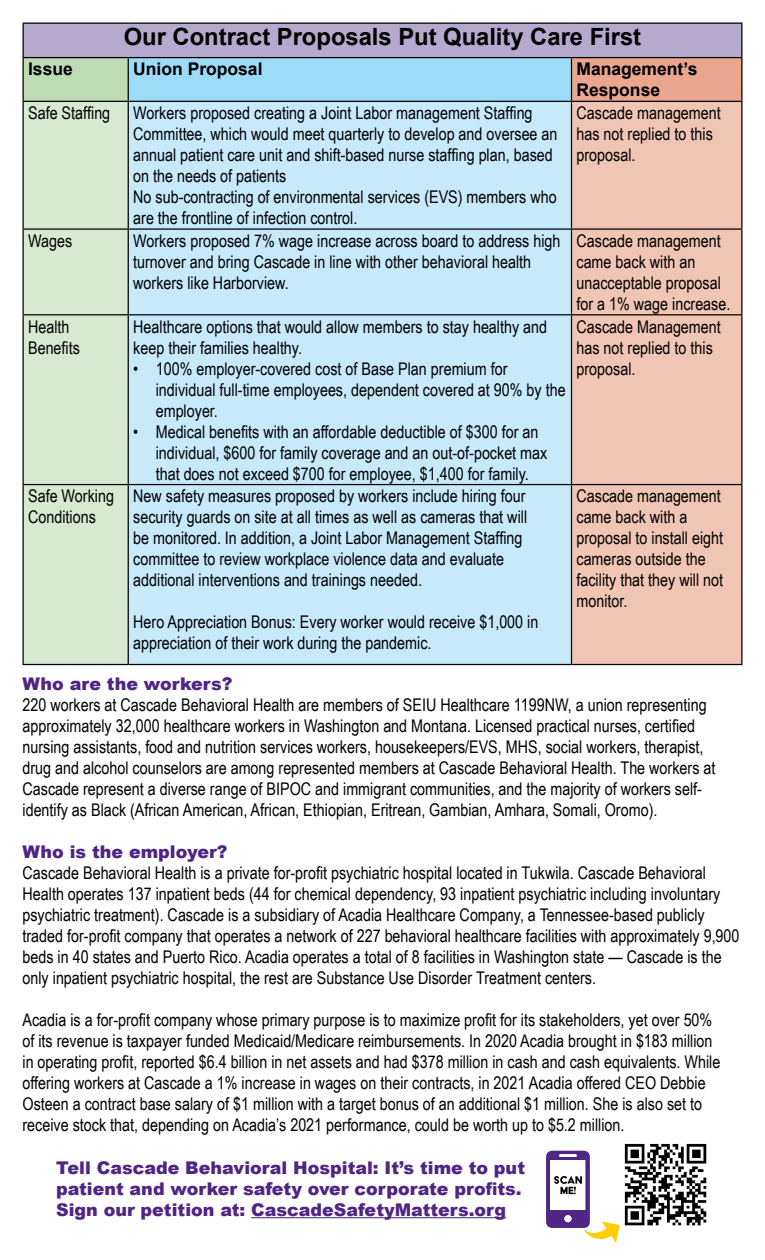
<style>
.page{position:relative;width:765px;height:1260px;background:#fff}
.page>*{position:absolute;margin:0;border:0;box-sizing:border-box;transform-origin:0 0}
.t1{font:700 23.75px "Arial";color:#000}
.t2{font:17.5px/21px "Arial Narrow";color:#000}
.t3{font:900 17.5px/21px "Arial";color:#4f2683}
.t4{font:700 17.5px/21px "Arial";color:#000}
</style>
<div class="page">
<div style="left:23px;top:23px;width:719px;height:35px;background:#b5a9ce"></div>
<div style="left:23px;top:58px;width:105px;height:43px;background:#bfdbb5"></div>
<div style="left:128px;top:58px;width:444px;height:43px;background:#9ddcf9"></div>
<div style="left:572px;top:58px;width:170px;height:43px;background:#eaa68f"></div>
<div style="left:24px;top:102px;width:104px;height:562px;background:#d8e9d2"></div>
<div style="left:129px;top:102px;width:442px;height:562px;background:#c7eafb"></div>
<div style="left:572px;top:102px;width:169px;height:562px;background:#f0c5b4"></div>
<hr style="left:22px;top:22px;width:106px;height:2px;background:#000">
<hr style="left:22px;top:24px;width:2px;height:33px;background:#000">
<hr style="left:128px;top:22px;width:444px;height:2px;background:#000">
<hr style="left:572px;top:22px;width:171px;height:2px;background:#000">
<hr style="left:741px;top:24px;width:1px;height:33px;background:#000">
<hr style="left:22px;top:57px;width:106px;height:1px;background:#000">
<hr style="left:22px;top:58px;width:2px;height:43px;background:#000">
<hr style="left:128px;top:57px;width:444px;height:1px;background:#000">
<hr style="left:128px;top:58px;width:1px;height:43px;background:#000">
<hr style="left:572px;top:57px;width:171px;height:1px;background:#000">
<hr style="left:571px;top:58px;width:1px;height:43px;background:#000">
<hr style="left:741px;top:58px;width:1px;height:43px;background:#000">
<hr style="left:22px;top:101px;width:106px;height:1px;background:#000">
<hr style="left:22px;top:102px;width:2px;height:126px;background:#000">
<hr style="left:128px;top:101px;width:444px;height:1px;background:#000">
<hr style="left:128px;top:102px;width:1px;height:126px;background:#000">
<hr style="left:572px;top:101px;width:171px;height:1px;background:#000">
<hr style="left:571px;top:102px;width:1px;height:126px;background:#000">
<hr style="left:741px;top:102px;width:1px;height:126px;background:#000">
<hr style="left:22px;top:228px;width:106px;height:2px;background:#000">
<hr style="left:22px;top:230px;width:2px;height:84px;background:#000">
<hr style="left:128px;top:228px;width:444px;height:2px;background:#000">
<hr style="left:128px;top:230px;width:1px;height:84px;background:#000">
<hr style="left:572px;top:228px;width:171px;height:2px;background:#000">
<hr style="left:571px;top:230px;width:1px;height:84px;background:#000">
<hr style="left:741px;top:230px;width:1px;height:84px;background:#000">
<hr style="left:22px;top:314px;width:106px;height:1px;background:#000">
<hr style="left:22px;top:315px;width:2px;height:169px;background:#000">
<hr style="left:128px;top:314px;width:444px;height:1px;background:#000">
<hr style="left:128px;top:315px;width:1px;height:169px;background:#000">
<hr style="left:572px;top:314px;width:171px;height:1px;background:#000">
<hr style="left:571px;top:315px;width:1px;height:169px;background:#000">
<hr style="left:741px;top:315px;width:1px;height:169px;background:#000">
<hr style="left:22px;top:484px;width:106px;height:1px;background:#000">
<hr style="left:22px;top:485px;width:2px;height:179px;background:#000">
<hr style="left:128px;top:484px;width:444px;height:1px;background:#000">
<hr style="left:128px;top:485px;width:1px;height:179px;background:#000">
<hr style="left:572px;top:484px;width:171px;height:1px;background:#000">
<hr style="left:571px;top:485px;width:1px;height:179px;background:#000">
<hr style="left:741px;top:485px;width:1px;height:179px;background:#000">
<hr style="left:22px;top:664px;width:106px;height:1px;background:#000">
<hr style="left:128px;top:664px;width:444px;height:1px;background:#000">
<hr style="left:572px;top:664px;width:171px;height:1px;background:#000">
<hr style="left:251px;top:1217px;width:255px;height:1px;background:#4f2683">
<img style="left:624px;top:1143px;width:83px;height:83px">
<svg style="left:546px;top:1151px;width:73px;height:91px"></svg>
<h1 class="t1" style="left:124px;top:20px;width:519px">Our Contract Proposals Put Quality Care First</h1>
<p class="t4" style="left:28px;top:59px;width:46px">Issue</p>
<p class="t4" style="left:133px;top:59px;width:131px">Union Proposal</p>
<p class="t4" style="left:577px;top:59px;width:122px">Management’s<br>Response</p>
<p class="t2" style="left:28px;top:102px;width:84px">Safe Staffing</p>
<p class="t2" style="left:133px;top:102px;width:426px">Workers proposed creating a Joint Labor management Staffing Committee, which would meet quarterly to develop and oversee an annual patient care unit and shift-based nurse staffing plan, based on the needs of patients<br>No sub-contracting of environmental services (EVS) members who are the frontline of infection control.</p>
<p class="t2" style="left:577px;top:102px;width:146px">Cascade management has not replied to this proposal.</p>
<p class="t2" style="left:28px;top:229px;width:46px">Wages</p>
<p class="t2" style="left:133px;top:229px;width:429px">Workers proposed 7% wage increase across board to address high turnover and bring Cascade in line with other behavioral health workers like Harborview.</p>
<p class="t2" style="left:577px;top:229px;width:155px">Cascade management came back with an unacceptable proposal for a 1% wage increase.</p>
<p class="t2" style="left:28px;top:315px;width:53px">Health<br>Benefits</p>
<p class="t2" style="left:133px;top:315px;width:415px">Healthcare options that would allow members to stay healthy and keep their families healthy.</p>
<p class="t2" style="left:156px;top:357px;width:412px;text-indent:-23px">• 100% employer-covered cost of Base Plan premium for individual full-time employees, dependent covered at 90% by the employer.</p>
<p class="t2" style="left:156px;top:420px;width:393px;text-indent:-23px">• Medical benefits with an affordable deductible of $300 for an individual, $600 for family coverage and an out-of-pocket max that does not exceed $700 for employee, $1,400 for family.</p>
<p class="t2" style="left:577px;top:315px;width:146px">Cascade Management has not replied to this proposal.</p>
<p class="t2" style="left:28px;top:485px;width:87px">Safe Working<br>Conditions</p>
<p class="t2" style="left:133px;top:485px;width:395px">New safety measures proposed by workers include hiring four security guards on site at all times as well as cameras that will be monitored. In addition, a Joint Labor Management Staffing committee to review workplace violence data and evaluate additional interventions and trainings needed.</p>
<p class="t2" style="left:133px;top:611px;width:407px">Hero Appreciation Bonus: Every worker would receive $1,000 in appreciation of their work during the pandemic.</p>
<p class="t2" style="left:577px;top:485px;width:148px">Cascade management came back with a proposal to install eight cameras outside the facility that they will not monitor.</p>
<p class="t3" style="left:23px;top:673px;width:212px">Who are the workers?</p>
<p class="t2" style="left:23px;top:694px;width:694px">220 workers at Cascade Behavioral Health are members of SEIU Healthcare 1199NW, a union representing approximately 32,000 healthcare workers in Washington and Montana. Licensed practical nurses, certified nursing assistants, food and nutrition services workers, housekeepers/EVS, MHS, social workers, therapist, drug and alcohol counselors are among represented members at Cascade Behavioral Health. The workers at Cascade represent a diverse range of BIPOC and immigrant communities, and the majority of workers self&shy;identify as Black (African American, African, Ethiopian, Eritrean, Gambian, Amhara, Somali, Oromo).</p>
<p class="t3" style="left:23px;top:841px;width:207px">Who is the employer?</p>
<p class="t2" style="left:23px;top:862px;width:719px">Cascade Behavioral Health is a private for-profit psychiatric hospital located in Tukwila. Cascade Behavioral Health operates 137 inpatient beds (44 for chemical dependency, 93 inpatient psychiatric including involuntary psychiatric treatment). Cascade is a subsidiary of Acadia Healthcare Company, a Tennessee-based publicly traded for-profit company that operates a network of 227 behavioral healthcare facilities with approximately 9,900 beds in 40 states and Puerto Rico. Acadia operates a total of 8 facilities in Washington state — Cascade is the only inpatient psychiatric hospital, the rest are Substance Use Disorder Treatment centers.</p>
<p class="t2" style="left:23px;top:1009px;width:699px">Acadia is a for-profit company whose primary purpose is to maximize profit for its stakeholders, yet over 50% of its revenue is taxpayer funded Medicaid/Medicare reimbursements. In 2020 Acadia brought in $183 million in operating profit, reported $6.4 billion in net assets and had $378 million in cash and cash equivalents. While offering workers at Cascade a 1% increase in wages on their contracts, in 2021 Acadia offered CEO Debbie Osteen a contract base salary of $1 million with a target bonus of an additional $1 million. She is also set to receive stock that, depending on Acadia’s 2021 performance, could be worth up to $5.2 million.</p>
<p class="t3" style="left:56px;top:1156px;width:471px">Tell Cascade Behavioral Hospital: It’s time to put patient and worker safety over corporate profits.<br>Sign our petition at: CascadeSafetyMatters.org</p>
</div>
